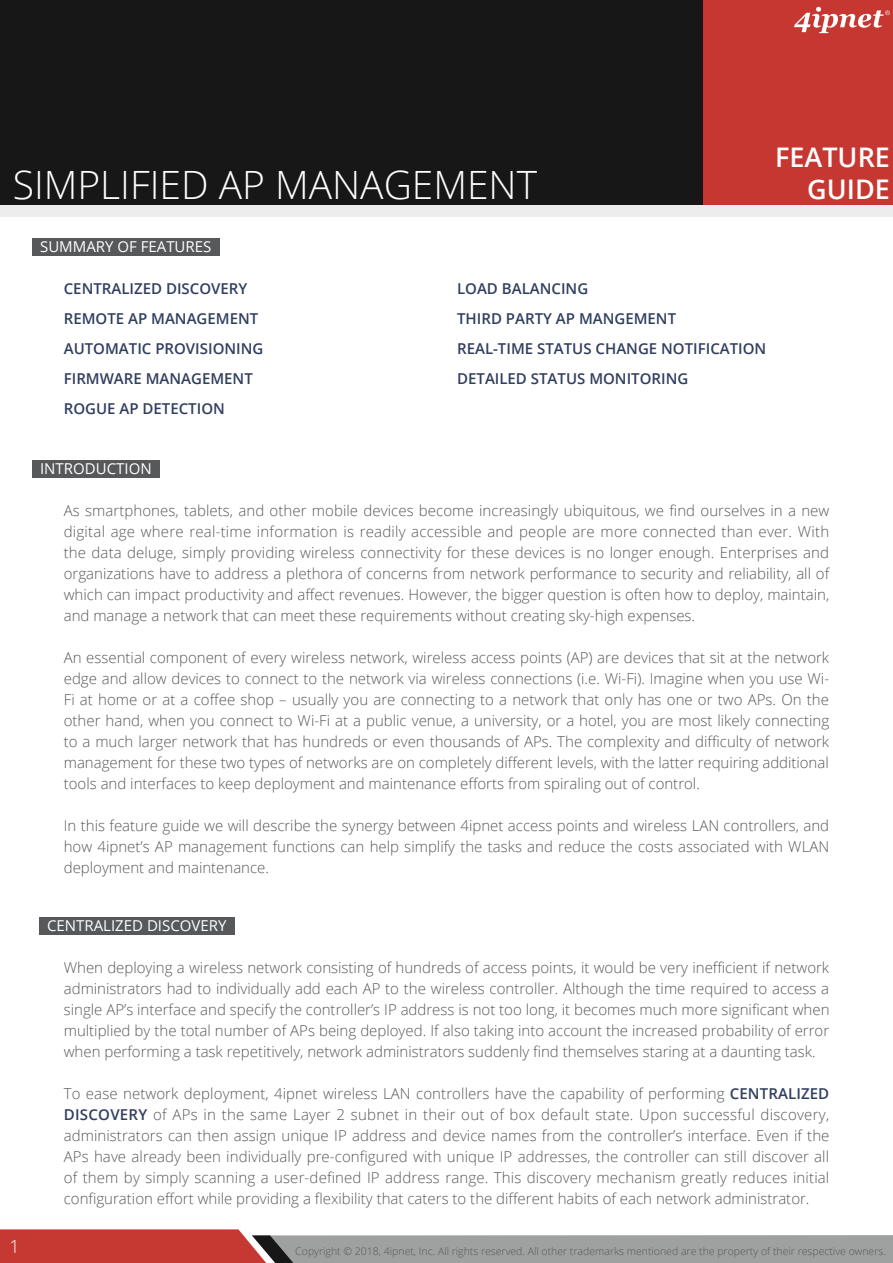
<style>
.page{position:relative;width:893px;height:1263px;background:#fff}
.page>*{position:absolute;margin:0;border:0;box-sizing:border-box;transform-origin:0 0}
.t1{font:300 39px "Open Sans";color:#fff}
.t2{font:600 27px/32.4px "Open Sans";color:#fff;text-align:right}
.t3{font:300 18px "Open Sans";color:#fff}
.t4{font:300 15px/21px "Open Sans";color:#57585a;text-align:justify}
.t5{font:600 15px/30px "Open Sans";color:#303e60}
.t6{font:15px "Open Sans";color:#fff}
.t7{font:300 10.5px "Open Sans";color:#57585a}
.s1{font-weight:600;color:#303e60}
</style>
<div class="page">
<div style="left:0;top:0;width:704px;height:206px;background:#171717"></div>
<svg style="left:0;top:1229px;width:893px;height:34px;background:#b58e8c"></svg>
<div style="left:704px;top:0;width:189px;height:206px;background:#c63731"></div>
<svg style="left:794px;top:7px;width:96px;height:26px"></svg>
<div style="left:0;top:206px;width:893px;height:11px;background:#ecedec"></div>
<div style="left:32px;top:238px;width:187px;height:17px;background:#57585a"></div>
<div style="left:39px;top:917px;width:196px;height:17px;background:#57585a"></div>
<div style="left:32px;top:460px;width:128px;height:17px;background:#57585a"></div>
<h1 class="t1" style="left:13px;top:158px;width:526px">SIMPLIFIED AP MANAGEMENT</h1>
<h2 class="t2" style="left:775px;top:140px;width:116px">FEATURE<br>GUIDE</h2>
<p class="t6" style="left:40px;top:236px;width:173px">SUMMARY OF FEATURES</p>
<p class="t5" style="left:64px;top:273px;width:201px">CENTRALIZED DISCOVERY<br>REMOTE AP MANAGEMENT<br>AUTOMATIC PROVISIONING<br>FIRMWARE MANAGEMENT<br>ROGUE AP DETECTION</p>
<p class="t5" style="left:457px;top:273px;width:311px">LOAD BALANCING<br>THIRD PARTY AP MANGEMENT<br>REAL-TIME STATUS CHANGE NOTIFICATION<br>DETAILED STATUS MONITORING</p>
<p class="t6" style="left:40px;top:458px;width:113px">INTRODUCTION</p>
<p class="t4" style="left:64px;top:499px;width:767px">As smartphones, tablets, and other mobile devices become increasingly ubiquitous, we find ourselves in a new digital age where real-time information is readily accessible and people are more connected than ever. With the data deluge, simply providing wireless connectivity for these devices is no longer enough. Enterprises and organizations have to address a plethora of concerns from network performance to security and reliability, all of which can impact productivity and affect revenues. However, the bigger question is often how to deploy, maintain, and manage a network that can meet these requirements without creating sky-high expenses.</p>
<p class="t4" style="left:64px;top:646px;width:767px">An essential component of every wireless network, wireless access points (AP) are devices that sit at the network edge and allow devices to connect to the network via wireless connections (i.e. Wi-Fi). Imagine when you use Wi-Fi at home or at a coffee shop – usually you are connecting to a network that only has one or two APs. On the other hand, when you connect to Wi-Fi at a public venue, a university, or a hotel, you are most likely connecting to a much larger network that has hundreds or even thousands of APs. The complexity and difficulty of network management for these two types of networks are on completely different levels, with the latter requiring additional tools and interfaces to keep deployment and maintenance efforts from spiraling out of control.</p>
<p class="t4" style="left:64px;top:814px;width:767px">In this feature guide we will describe the synergy between 4ipnet access points and wireless LAN controllers, and how 4ipnet’s AP management functions can help simplify the tasks and reduce the costs associated with WLAN deployment and maintenance.</p>
<p class="t6" style="left:47px;top:915px;width:181px">CENTRALIZED DISCOVERY</p>
<p class="t4" style="left:64px;top:956px;width:767px">When deploying a wireless network consisting of hundreds of access points, it would be very inefficient if network administrators had to individually add each AP to the wireless controller. Although the time required to access a single AP’s interface and specify the controller’s IP address is not too long, it becomes much more significant when multiplied by the total number of APs being deployed. If also taking into account the increased probability of error when performing a task repetitively, network administrators suddenly find themselves staring at a daunting task.</p>
<p class="t4" style="left:64px;top:1082px;width:767px">To ease network deployment, 4ipnet wireless LAN controllers have the capability of performing <span class="s1">CENTRALIZED DISCOVERY</span> of APs in the same Layer 2 subnet in their out of box default state. Upon successful discovery, administrators can then assign unique IP address and device names from the controller’s interface. Even if the APs have already been individually pre-configured with unique IP addresses, the controller can still discover all of them by simply scanning a user-defined IP address range. This discovery mechanism greatly reduces initial configuration effort while providing a flexibility that caters to the different habits of each network administrator.</p>
<p class="t3" style="left:10px;top:1234px;width:12px">1</p>
<p class="t7" style="left:295px;top:1244px;width:592px">Copyright © 2018, 4ipnet, Inc. All rights reserved. All other trademarks mentioned are the property of their respective owners.</p>
</div>
